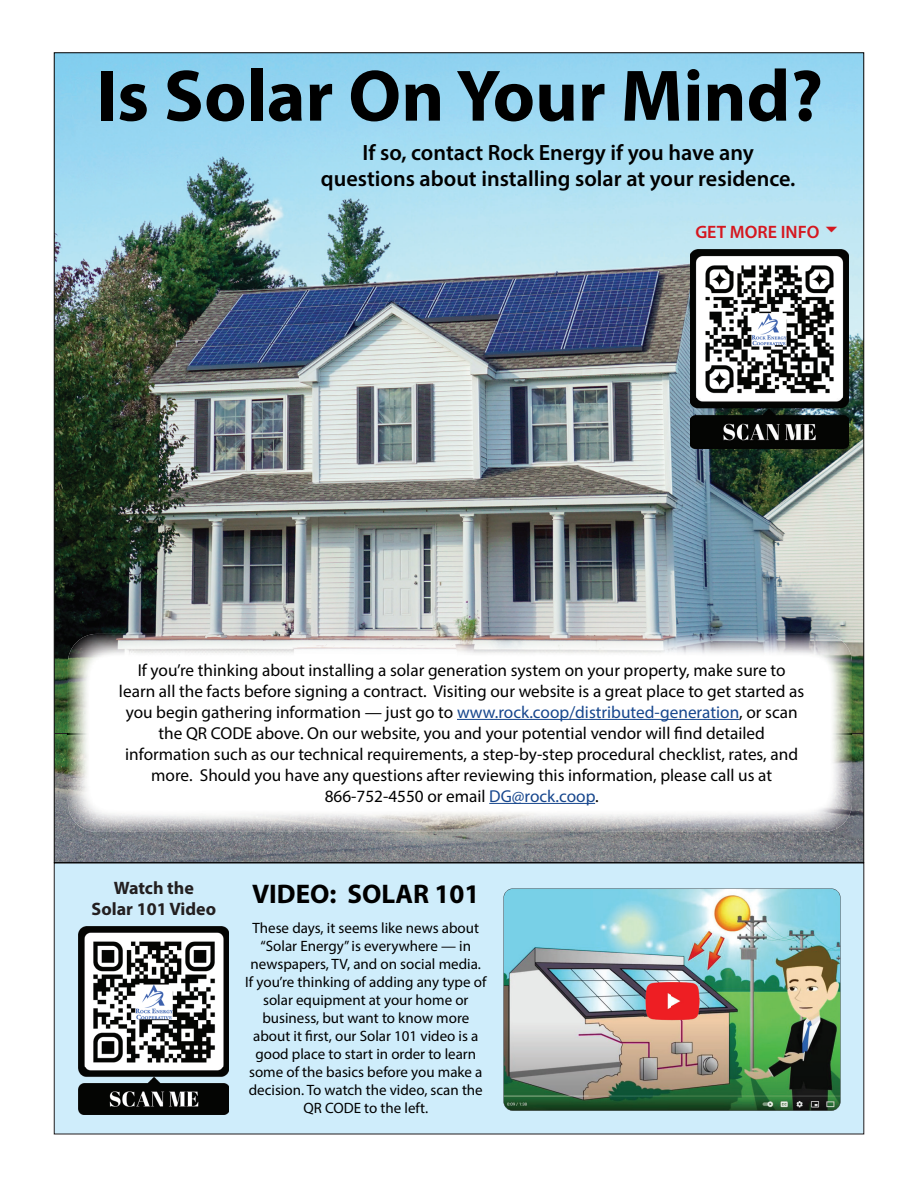
<style>
.page{position:relative;width:918px;height:1188px;background:#fff}
.page>*{position:absolute;margin:0;border:0;box-sizing:border-box;transform-origin:0 0}
.t1{font:700 73.5px "Myriad Pro";color:#000}
.t2{font:700 27px "Myriad Pro";color:#000}
.t3{font:600 22.2px/26px "Myriad Pro";color:#000;text-align:center}
.t4{font:700 18px/21px "Myriad Pro";color:#231f20;text-align:center}
.t5{font:600 18px "Myriad Pro";color:#d5171f}
.t6{font:17.25px/21px "Myriad Pro";color:#000;text-align:center}
.t7{font:15px/18px "Myriad Pro";color:#000;text-align:center}
.s1{color:#16468d}
</style>
<div class="page">
<div style="left:54px;top:863px;width:810px;height:271px;background:#cfedfb"></div>
<img style="left:56px;top:55px;width:806px;height:806px">
<hr style="left:54px;top:734px;width:810px;height:1px;background:#231f20">
<img style="left:690px;top:249px;width:159px;height:199px">
<img style="left:79px;top:927px;width:150px;height:188px">
<img style="left:68px;top:634px;width:784px;height:198px">
<img style="left:68px;top:734px;width:784px;height:1px">
<hr style="left:457px;top:719px;width:282px;height:1px;background:#16468d">
<hr style="left:489px;top:803px;width:106px;height:1px;background:#16468d">
<img style="left:504px;top:888px;width:337px;height:223px">
<img style="left:645px;top:982px;width:54px;height:39px">
<svg style="left:674px;top:726px;width:8px;height:13px"></svg>
<h1 class="t1" style="left:96px;top:48px;width:728px">Is Solar On Your Mind?</h1>
<p class="t3" style="left:321px;top:139px;width:476px">If so, contact Rock Energy if you have any questions about installing solar at your residence.</p>
<p class="t5" style="left:695px;top:220px;width:147px">GET MORE INFO ◆</p>
<p class="t6" style="left:119px;top:659px;width:687px">If you’re thinking about installing a solar generation system on your property, make sure to learn all the facts before signing a contract. Visiting our website is a great place to get started as you begin gathering information — just go to <span class="s1">www.rock.coop/distributed-generation</span>, or scan the QR CODE above. On our website, you and your potential vendor will nd detailed information such as our technical requirements, a step-by-step procedural checklist, rates, and more. Should you have any questions after reviewing this information, please call us at 866-752-4550 or email <span class="s1">DG@rock.coop</span>.</p>
<p class="t4" style="left:92px;top:877px;width:126px">Watch the<br>Solar 101 Video</p>
<h2 class="t2" style="left:252px;top:877px;width:229px">VIDEO: SOLAR 101</h2>
<p class="t7" style="left:245px;top:919px;width:243px">These days, it seems like news about “Solar Energy” is everywhere — in newspapers, TV, and on social media.<br>If you’re thinking of adding any type of solar equipment at your home or business, but want to know more about it rst, our Solar 101 video is a good place to start in order to learn some of the basics before you make a decision. To watch the video, scan the QR CODE to the left.</p>
</div>
